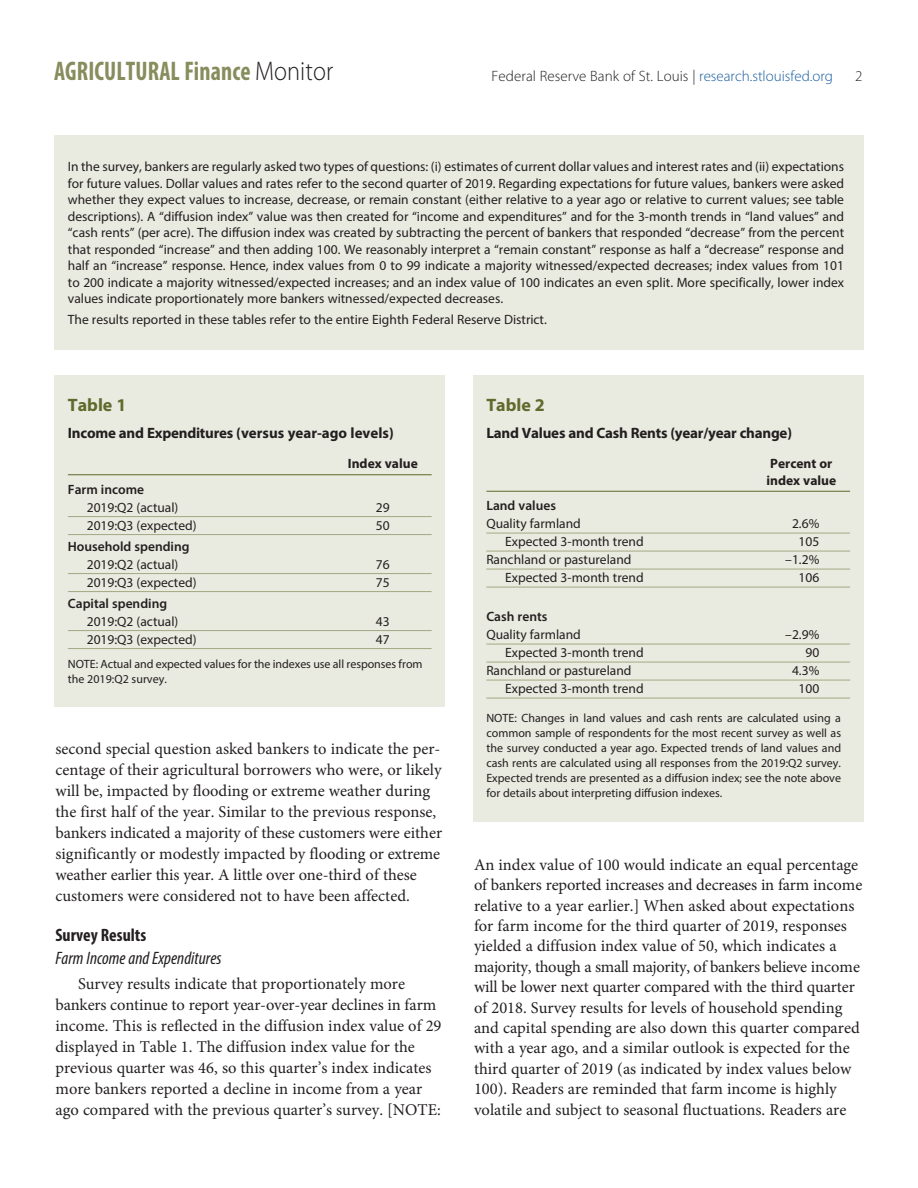
<style>
.page{position:relative;width:918px;height:1188px;background:#fff}
.page>*{position:absolute;margin:0;border:0;box-sizing:border-box;transform-origin:0 0}
.t1{font:700 condensed 27px "Myriad Pro";letter-spacing:.005em;color:#888d5d;scale:.9 1}
.Section_Head_NEW{font:italic condensed 18px "Myriad Pro";color:#231f20}
.Section_Head_NEW-2{font:700 condensed 18px "Myriad Pro";color:#231f20}
.t2{font:700 18px "Myriad Pro";color:#616a2c}
.Text_NEW{font:16.5px/20.9px "Minion Pro";color:#231f20}
.Table_Title{font:700 15px "Myriad Pro";letter-spacing:-.015em;color:#231f20}
.t3{font:300 15px "Myriad Pro";letter-spacing:.005em;color:#231f20}
.Table_Text{font:13.5px/16.5px "Myriad Pro";color:#231f20;text-align:justify}
.Table_Text-2{font:600 13.5px "Myriad Pro";color:#231f20}
.Table_Text-3{font:700 13.5px/16.5px "Myriad Pro";color:#231f20}
.Table_Text-4{font:12px/15px "Myriad Pro";color:#231f20;text-align:justify}
.Table_Footnote{font:12px/15px "Myriad Pro";letter-spacing:-.005em;color:#231f20}
.s1{font-weight:300;font-stretch:normal;color:#231f20}
.s2{color:#175d9e}
</style>
<div class="page">
<div style="left:54px;top:375px;width:391px;height:331px;background:#e9eae0"></div>
<hr style="left:68px;top:474px;width:364px;height:1px;background:#616a2c">
<hr style="left:68px;top:516px;width:364px;height:1px;background:#a5a983">
<hr style="left:68px;top:534px;width:364px;height:1px;background:#a5a983">
<hr style="left:68px;top:573px;width:364px;height:1px;background:#a5a983">
<hr style="left:68px;top:591px;width:364px;height:1px;background:#a5a983">
<hr style="left:68px;top:630px;width:364px;height:1px;background:#a5a983">
<hr style="left:68px;top:648px;width:364px;height:1px;background:#a5a983">
<div style="left:473px;top:375px;width:391px;height:447px;background:#e9eae0"></div>
<hr style="left:486px;top:491px;width:364px;height:1px;background:#616a2c">
<hr style="left:486px;top:533px;width:364px;height:1px;background:#a5a983">
<hr style="left:486px;top:551px;width:364px;height:1px;background:#a5a983">
<hr style="left:486px;top:569px;width:364px;height:1px;background:#a5a983">
<hr style="left:486px;top:587px;width:364px;height:1px;background:#a5a983">
<hr style="left:486px;top:644px;width:364px;height:1px;background:#a5a983">
<hr style="left:486px;top:662px;width:364px;height:1px;background:#a5a983">
<hr style="left:486px;top:680px;width:364px;height:1px;background:#a5a983">
<hr style="left:486px;top:698px;width:364px;height:1px;background:#a5a983">
<div style="left:54px;top:135px;width:810px;height:215px;background:#e9eae0"></div>
<p class="t1" style="left:54px;top:55px;width:312px">AGRICULTURAL Finance <span class="s1">Monitor</span></p>
<p class="t3" style="left:492px;top:68px;width:343px">Federal Reserve Bank of St. Louis | <span class="s2">research.stlouisfed.org</span></p>
<p class="t3" style="left:855px;top:68px;width:9px">2</p>
<p class="Table_Text" style="left:68px;top:158px;width:778px">In the survey, bankers are regularly asked two types of questions: (i) estimates of current dollar values and interest rates and (ii) expectations for future values. Dollar values and rates refer to the second quarter of 2019. Regarding expectations for future values, bankers were asked whether they expect values to increase, decrease, or remain constant (either relative to a year ago or relative to current values; see table descriptions). A “diffusion index” value was then created for “income and expenditures” and for the 3-month trends in “land values” and “cash rents” (per acre). The diffusion index was created by subtracting the percent of bankers that responded “decrease” from the percent that responded “increase” and then adding 100. We reasonably interpret a “remain constant” response as half a “decrease” response and half an “increase” response. Hence, index values from 0 to 99 indicate a majority witnessed/expected decreases; index values from 101 to 200 indicate a majority witnessed/expected increases; and an index value of 100 indicates an even split. More specifically, lower index values indicate proportionately more bankers witnessed/expected decreases.</p>
<p class="Table_Text" style="left:68px;top:311px;width:481px">The results reported in these tables refer to the entire Eighth Federal Reserve District.</p>
<p class="t2" style="left:68px;top:394px;width:60px">Table 1</p>
<p class="Table_Title" style="left:68px;top:424px;width:327px">Income and Expenditures (versus year-ago levels)</p>
<p class="Table_Text-3" style="left:348px;top:455px;width:71px">Index value</p>
<p class="Table_Text-2" style="left:68px;top:481px;width:78px">Farm income</p>
<p class="Table_Text" style="left:87px;top:499px;width:93px">2019:Q2 (actual)</p>
<p class="Table_Text" style="left:376px;top:499px;width:15px">29</p>
<p class="Table_Text" style="left:87px;top:517px;width:111px">2019:Q3 (expected)</p>
<p class="Table_Text" style="left:376px;top:517px;width:15px">50</p>
<p class="Table_Text-2" style="left:68px;top:538px;width:123px">Household spending</p>
<p class="Table_Text" style="left:87px;top:556px;width:93px">2019:Q2 (actual)</p>
<p class="Table_Text" style="left:376px;top:556px;width:15px">76</p>
<p class="Table_Text" style="left:87px;top:574px;width:111px">2019:Q3 (expected)</p>
<p class="Table_Text" style="left:376px;top:574px;width:15px">75</p>
<p class="Table_Text-2" style="left:68px;top:595px;width:101px">Capital spending</p>
<p class="Table_Text" style="left:87px;top:613px;width:93px">2019:Q2 (actual)</p>
<p class="Table_Text" style="left:376px;top:613px;width:15px">43</p>
<p class="Table_Text" style="left:87px;top:631px;width:111px">2019:Q3 (expected)</p>
<p class="Table_Text" style="left:376px;top:631px;width:15px">47</p>
<p class="Table_Footnote" style="left:68px;top:656px;width:356px">NOTE: Actual and expected values for the indexes use all responses from the 2019:Q2 survey.</p>
<p class="Text_NEW" style="left:56px;top:739px;width:388px">second special question asked bankers to indicate the per&shy;centage of their agricultural borrowers who were, or likely will be, impacted by flooding or extreme weather during the first half of the year. Similar to the previous response, bankers indicated a majority of these customers were either significantly or modestly impacted by flooding or extreme weather earlier this year. A little over one-third of these customers were considered not to have been affected.</p>
<p class="Section_Head_NEW-2" style="left:56px;top:924px;width:92px">Survey Results</p>
<p class="Section_Head_NEW" style="left:56px;top:947px;width:167px">Farm Income and Expenditures</p>
<p class="Text_NEW" style="left:56px;top:974px;width:388px;text-indent:22px">Survey results indicate that proportionately more bankers continue to report year-over-year declines in farm income. This is reflected in the diffusion index value of 29 displayed in Table 1. The diffusion index value for the previous quarter was 46, so this quarter’s index indicates more bankers reported a decline in income from a year ago compared with the previous quarter’s survey. [NOTE:</p>
<p class="t2" style="left:486px;top:394px;width:60px">Table 2</p>
<p class="Table_Title" style="left:486px;top:424px;width:307px">Land Values and Cash Rents (year/year change)</p>
<p class="Table_Text-3" style="left:766px;top:455px;width:71px">Percent or index value</p>
<p class="Table_Text-2" style="left:486px;top:497px;width:71px">Land values</p>
<p class="Table_Text" style="left:486px;top:515px;width:96px">Quality farmland</p>
<p class="Table_Text" style="left:792px;top:515px;width:29px">2.6%</p>
<p class="Table_Text" style="left:505px;top:533px;width:140px">Expected 3-month trend</p>
<p class="Table_Text" style="left:799px;top:533px;width:22px">105</p>
<p class="Table_Text" style="left:486px;top:551px;width:147px">Ranchland or pastureland</p>
<p class="Table_Text" style="left:785px;top:551px;width:36px">–1.2%</p>
<p class="Table_Text" style="left:505px;top:569px;width:140px">Expected 3-month trend</p>
<p class="Table_Text" style="left:799px;top:569px;width:22px">106</p>
<p class="Table_Text-2" style="left:486px;top:608px;width:63px">Cash rents</p>
<p class="Table_Text" style="left:486px;top:626px;width:96px">Quality farmland</p>
<p class="Table_Text" style="left:785px;top:626px;width:36px">–2.9%</p>
<p class="Table_Text" style="left:505px;top:644px;width:140px">Expected 3-month trend</p>
<p class="Table_Text" style="left:806px;top:644px;width:15px">90</p>
<p class="Table_Text" style="left:486px;top:662px;width:147px">Ranchland or pastureland</p>
<p class="Table_Text" style="left:792px;top:662px;width:29px">4.3%</p>
<p class="Table_Text" style="left:505px;top:680px;width:140px">Expected 3-month trend</p>
<p class="Table_Text" style="left:799px;top:680px;width:22px">100</p>
<p class="Table_Text-4" style="left:486px;top:710px;width:356px">NOTE: Changes in land values and cash rents are calculated using a common sample of respondents for the most recent survey as well as the survey conducted a year ago. Expected trends of land values and cash rents are calculated using all responses from the 2019:Q2 survey.<br>Expected trends are presented as a diffusion index; see the note above for details about interpreting diffusion indexes.</p>
<p class="Text_NEW" style="left:474px;top:855px;width:390px;line-height:20.4px">An index value of 100 would indicate an equal percentage of bankers reported increases and decreases in farm income relative to a year earlier.] When asked about expectations for farm income for the third quarter of 2019, responses yielded a diffusion index value of 50, which indicates a majority, though a small majority, of bankers believe income will be lower next quarter compared with the third quarter of 2018. Survey results for levels of household spending and capital spending are also down this quarter compared with a year ago, and a similar outlook is expected for the third quarter of 2019 (as indicated by index values below 100). Readers are reminded that farm income is highly volatile and subject to seasonal fluctuations. Readers are</p>
</div>
